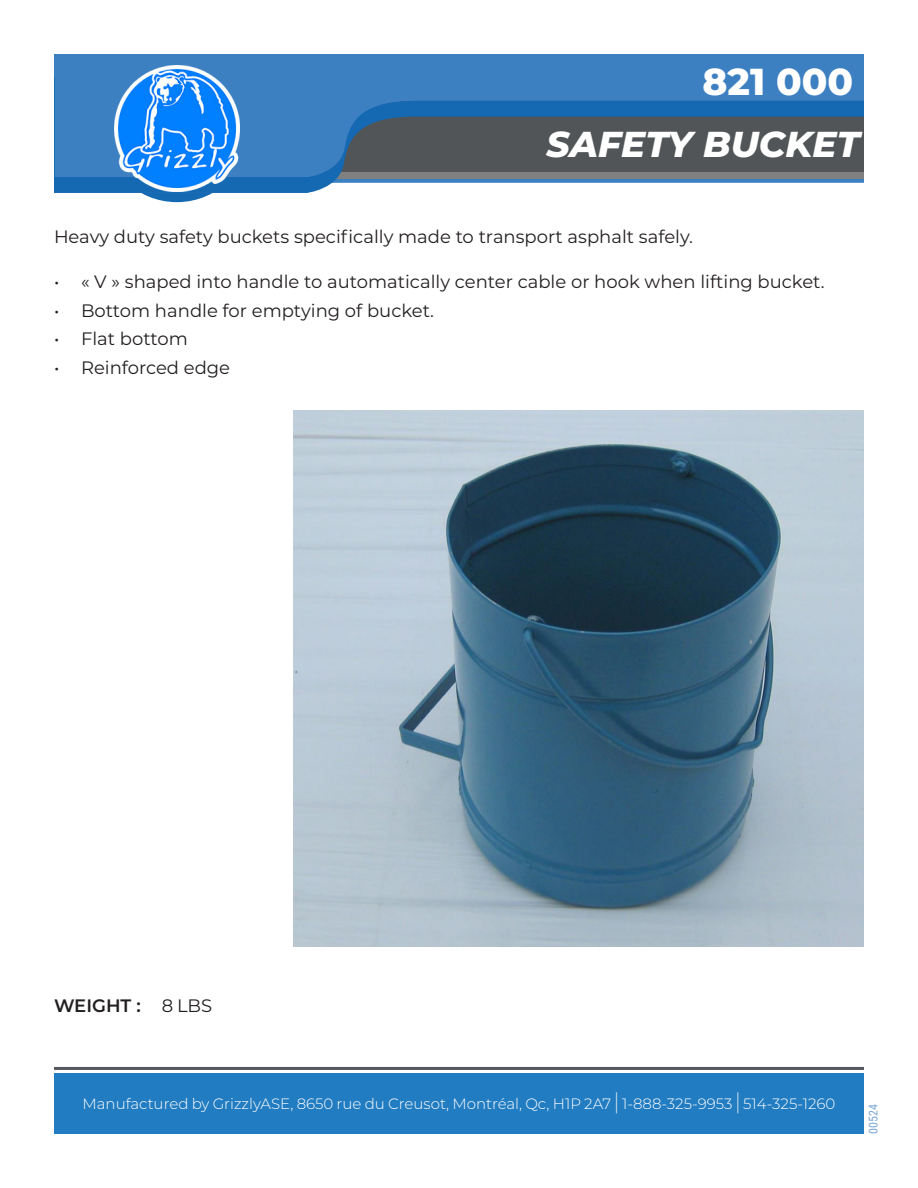
<style>
.page{position:relative;width:918px;height:1188px;background:#fff}
.page>*{position:absolute;margin:0;border:0;box-sizing:border-box;transform-origin:0 0}
.NumProduit{font:800 37.5px "Montserrat";color:#fff}
.Titre{font:italic 800 36px "Montserrat";color:#fff}
.t1{font:18px "Montserrat";color:#231f20}
.t2{font:600 18px "Montserrat";color:#231f20}
.t3{font:300 15px "Montserrat";color:#fff}
.t4{font:12px "Roboto Condensed";color:#2e75bb}
.s1{font-weight:400}
.s2{font-size:22.5px}
</style>
<div class="page">
<div style="left:54px;top:1074px;width:810px;height:60px;background:#217cc1"></div>
<hr style="left:54px;top:1067px;width:810px;height:3px;background:#55595b">
<div style="left:54px;top:54px;width:810px;height:24px;background:#3d80c2"></div>
<svg style="left:54px;top:78px;width:810px;height:115px;background:#4e759b"></svg>
<img style="left:114px;top:66px;width:126px;height:125px">
<img style="left:293px;top:410px;width:571px;height:537px">
<p class="NumProduit" style="left:702px;top:54px;width:152px">821 000</p>
<p class="Titre" style="left:546px;top:118px;width:315px">SAFETY BUCKET</p>
<p class="t1" style="left:54px;top:224px;width:641px">Heavy duty safety buckets specifically made to transport asphalt safely.</p>
<p class="t1" style="left:54px;top:269px;width:772px">• « V » shaped into handle to automatically center cable or hook when lifting bucket.</p>
<p class="t1" style="left:54px;top:298px;width:382px">• Bottom handle for emptying of bucket.</p>
<p class="t1" style="left:54px;top:326px;width:135px">• Flat bottom</p>
<p class="t1" style="left:54px;top:355px;width:178px">• Reinforced edge</p>
<p class="t2" style="left:54px;top:993px;width:160px">WEIGHT : <span class="s1">8 LBS</span></p>
<p class="t3" style="left:83px;top:1093px;width:754px">Manufactured by GrizzlyASE, 8650 rue du Creusot, Montréal, Qc, H1P 2A7 <span class="s2">|</span> 1-888-325-9953 <span class="s2">|</span> 514-325-1260</p>
<p class="t4" style="left:865px;top:1134px;width:31px;rotate:-90deg">00524</p>
</div>
